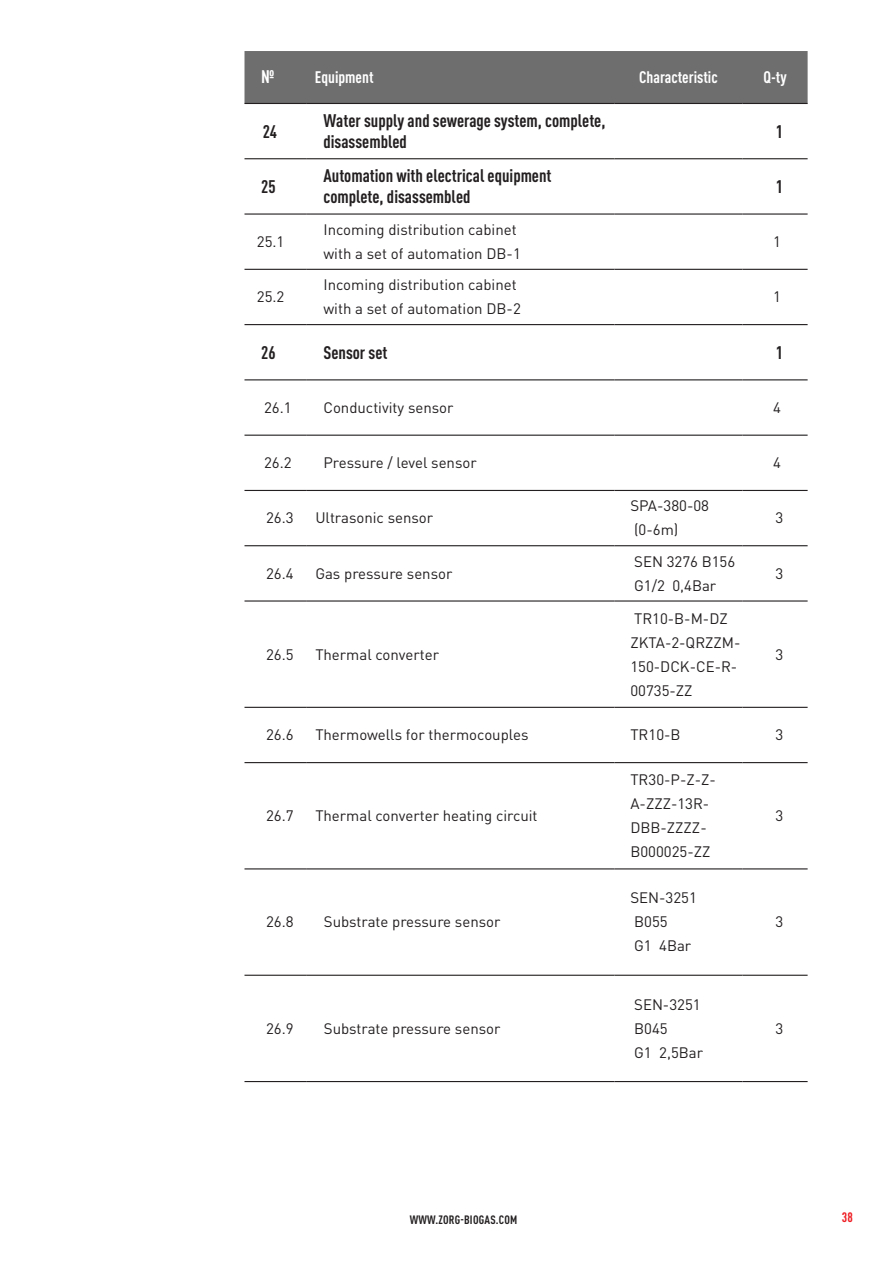
<style>
.page{position:relative;width:893px;height:1263px;background:#fff}
.page>*{position:absolute;margin:0;border:0;box-sizing:border-box;transform-origin:0 0}
.Заголовок_таблица{font:700 condensed 18px/21px "DIN Pro";color:#231f20}
.Тех_хар{font:700 condensed 18px "DIN Pro";color:#fff}
.H_1{font:700 condensed 16.5px "DIN Pro";color:#fff}
.t1{font:15px "DIN Pro";color:#231f20}
.t2{font:700 condensed 13.5px "DIN Pro";color:#ee1d23}
.t3{font:700 condensed 12px "DIN Pro";letter-spacing:.02em;color:#231f20}
</style>
<div class="page">
<div style="left:244px;top:51px;width:564px;height:52px;background:#6e6e6e"></div>
<hr style="left:244px;top:103px;width:63px;height:1px;background:#231f20">
<hr style="left:307px;top:103px;width:307px;height:1px;background:#231f20">
<hr style="left:614px;top:103px;width:128px;height:1px;background:#231f20">
<hr style="left:742px;top:103px;width:66px;height:1px;background:#231f20">
<hr style="left:244px;top:158px;width:63px;height:1px;background:#231f20">
<hr style="left:307px;top:158px;width:307px;height:1px;background:#231f20">
<hr style="left:614px;top:158px;width:128px;height:1px;background:#231f20">
<hr style="left:742px;top:158px;width:66px;height:1px;background:#231f20">
<hr style="left:244px;top:213px;width:63px;height:2px;background:#231f20">
<hr style="left:307px;top:213px;width:307px;height:2px;background:#231f20">
<hr style="left:614px;top:213px;width:128px;height:2px;background:#231f20">
<hr style="left:742px;top:213px;width:66px;height:2px;background:#231f20">
<hr style="left:244px;top:269px;width:63px;height:1px;background:#231f20">
<hr style="left:307px;top:269px;width:307px;height:1px;background:#231f20">
<hr style="left:614px;top:269px;width:128px;height:1px;background:#231f20">
<hr style="left:742px;top:269px;width:66px;height:1px;background:#231f20">
<hr style="left:244px;top:324px;width:63px;height:1px;background:#231f20">
<hr style="left:307px;top:324px;width:307px;height:1px;background:#231f20">
<hr style="left:614px;top:324px;width:128px;height:1px;background:#231f20">
<hr style="left:742px;top:324px;width:66px;height:1px;background:#231f20">
<hr style="left:244px;top:379px;width:63px;height:1px;background:#231f20">
<hr style="left:307px;top:379px;width:307px;height:1px;background:#231f20">
<hr style="left:614px;top:379px;width:128px;height:1px;background:#231f20">
<hr style="left:742px;top:379px;width:66px;height:1px;background:#231f20">
<hr style="left:244px;top:435px;width:63px;height:1px;background:#231f20">
<hr style="left:307px;top:435px;width:307px;height:1px;background:#231f20">
<hr style="left:614px;top:435px;width:128px;height:1px;background:#231f20">
<hr style="left:742px;top:435px;width:66px;height:1px;background:#231f20">
<hr style="left:244px;top:490px;width:63px;height:1px;background:#231f20">
<hr style="left:307px;top:490px;width:307px;height:1px;background:#231f20">
<hr style="left:614px;top:490px;width:128px;height:1px;background:#231f20">
<hr style="left:742px;top:490px;width:66px;height:1px;background:#231f20">
<hr style="left:244px;top:545px;width:63px;height:1px;background:#231f20">
<hr style="left:307px;top:545px;width:307px;height:1px;background:#231f20">
<hr style="left:614px;top:545px;width:128px;height:1px;background:#231f20">
<hr style="left:742px;top:545px;width:66px;height:1px;background:#231f20">
<hr style="left:244px;top:600px;width:63px;height:2px;background:#231f20">
<hr style="left:307px;top:600px;width:307px;height:2px;background:#231f20">
<hr style="left:614px;top:600px;width:128px;height:2px;background:#231f20">
<hr style="left:742px;top:600px;width:66px;height:2px;background:#231f20">
<hr style="left:244px;top:707px;width:63px;height:1px;background:#231f20">
<hr style="left:307px;top:707px;width:307px;height:1px;background:#231f20">
<hr style="left:614px;top:707px;width:128px;height:1px;background:#231f20">
<hr style="left:742px;top:707px;width:66px;height:1px;background:#231f20">
<hr style="left:244px;top:762px;width:63px;height:1px;background:#231f20">
<hr style="left:307px;top:762px;width:307px;height:1px;background:#231f20">
<hr style="left:614px;top:762px;width:128px;height:1px;background:#231f20">
<hr style="left:742px;top:762px;width:66px;height:1px;background:#231f20">
<hr style="left:244px;top:868px;width:63px;height:1px;background:#231f20">
<hr style="left:307px;top:868px;width:307px;height:1px;background:#231f20">
<hr style="left:614px;top:868px;width:128px;height:1px;background:#231f20">
<hr style="left:742px;top:868px;width:66px;height:1px;background:#231f20">
<hr style="left:244px;top:975px;width:63px;height:1px;background:#231f20">
<hr style="left:307px;top:975px;width:307px;height:1px;background:#231f20">
<hr style="left:614px;top:975px;width:128px;height:1px;background:#231f20">
<hr style="left:742px;top:975px;width:66px;height:1px;background:#231f20">
<hr style="left:244px;top:1081px;width:63px;height:1px;background:#231f20">
<hr style="left:307px;top:1081px;width:307px;height:1px;background:#231f20">
<hr style="left:614px;top:1081px;width:128px;height:1px;background:#231f20">
<hr style="left:742px;top:1081px;width:66px;height:1px;background:#231f20">
<p class="Тех_хар" style="left:261px;top:63px;width:15px">№</p>
<p class="H_1" style="left:315px;top:65px;width:60px">Equipment</p>
<p class="H_1" style="left:639px;top:65px;width:80px">Characteristic</p>
<p class="H_1" style="left:763px;top:65px;width:25px">Q-ty</p>
<p class="Заголовок_таблица" style="left:263px;top:119px;width:16px">24</p>
<p class="Заголовок_таблица" style="left:323px;top:109px;width:284px">Water supply and sewerage system, complete, disassembled</p>
<p class="Заголовок_таблица" style="left:776px;top:119px;width:9px">1</p>
<p class="Заголовок_таблица" style="left:261px;top:174px;width:16px">25</p>
<p class="Заголовок_таблица" style="left:323px;top:164px;width:230px">Automation with electrical equipment</p>
<p class="Заголовок_таблица" style="left:323px;top:185px;width:148px">complete, disassembled</p>
<p class="Заголовок_таблица" style="left:776px;top:174px;width:9px">1</p>
<p class="t1" style="left:257px;top:230px;width:29px">25.1</p>
<p class="t1" style="left:257px;top:285px;width:29px">25.2</p>
<p class="t1" style="left:323px;top:218px;width:195px">Incoming distribution cabinet</p>
<p class="t1" style="left:323px;top:242px;width:199px">with a set of automation DB-1</p>
<p class="t1" style="left:323px;top:273px;width:195px">Incoming distribution cabinet</p>
<p class="t1" style="left:323px;top:297px;width:199px">with a set of automation DB-2</p>
<p class="t1" style="left:773px;top:230px;width:9px">1</p>
<p class="t1" style="left:773px;top:285px;width:9px">1</p>
<p class="Заголовок_таблица" style="left:261px;top:340px;width:16px">26</p>
<p class="Заголовок_таблица" style="left:323px;top:340px;width:66px">Sensor set</p>
<p class="Заголовок_таблица" style="left:776px;top:340px;width:9px">1</p>
<p class="t1" style="left:264px;top:396px;width:29px">26.1</p>
<p class="t1" style="left:323px;top:396px;width:132px">Conductivity sensor</p>
<p class="t1" style="left:773px;top:396px;width:9px">4</p>
<p class="t1" style="left:264px;top:451px;width:29px">26.2</p>
<p class="t1" style="left:323px;top:451px;width:155px">Pressure / level sensor</p>
<p class="t1" style="left:773px;top:451px;width:9px">4</p>
<p class="t1" style="left:266px;top:506px;width:29px">26.3</p>
<p class="t1" style="left:315px;top:506px;width:119px">Ultrasonic sensor</p>
<p class="t1" style="left:630px;top:494px;width:80px">SPA-380-08</p>
<p class="t1" style="left:634px;top:518px;width:46px">(0-6m)</p>
<p class="t1" style="left:775px;top:506px;width:9px">3</p>
<p class="t1" style="left:266px;top:561px;width:29px">26.4</p>
<p class="t1" style="left:315px;top:561px;width:139px">Gas pressure sensor</p>
<p class="t1" style="left:634px;top:549px;width:103px">SEN 3276 B156</p>
<p class="t1" style="left:634px;top:573px;width:84px">G1/2 0,4Bar</p>
<p class="t1" style="left:775px;top:561px;width:9px">3</p>
<p class="t1" style="left:266px;top:642px;width:29px">26.5</p>
<p class="t1" style="left:315px;top:642px;width:125px">Thermal converter</p>
<p class="t1" style="left:634px;top:606px;width:95px">TR10-B-M-DZ</p>
<p class="t1" style="left:630px;top:630px;width:112px">ZKTA-2-QRZZM-</p>
<p class="t1" style="left:630px;top:654px;width:108px">150-DCK-CE-R-</p>
<p class="t1" style="left:630px;top:678px;width:64px">00735-ZZ</p>
<p class="t1" style="left:775px;top:642px;width:9px">3</p>
<p class="t1" style="left:266px;top:723px;width:29px">26.6</p>
<p class="t1" style="left:315px;top:723px;width:215px">Thermowells for thermocouples</p>
<p class="t1" style="left:630px;top:723px;width:52px">TR10-B</p>
<p class="t1" style="left:775px;top:723px;width:9px">3</p>
<p class="t1" style="left:266px;top:804px;width:29px">26.7</p>
<p class="t1" style="left:315px;top:804px;width:224px">Thermal converter heating circuit</p>
<p class="t1" style="left:630px;top:768px;width:87px">TR30-P-Z-Z-</p>
<p class="t1" style="left:630px;top:792px;width:80px">A-ZZZ-13R-</p>
<p class="t1" style="left:630px;top:816px;width:78px">DBB-ZZZZ-</p>
<p class="t1" style="left:630px;top:840px;width:82px">B000025-ZZ</p>
<p class="t1" style="left:775px;top:804px;width:9px">3</p>
<p class="t1" style="left:266px;top:910px;width:29px">26.8</p>
<p class="t1" style="left:324px;top:910px;width:178px">Substrate pressure sensor</p>
<p class="t1" style="left:630px;top:886px;width:68px">SEN-3251</p>
<p class="t1" style="left:634px;top:910px;width:35px">B055</p>
<p class="t1" style="left:634px;top:934px;width:59px">G1 4Bar</p>
<p class="t1" style="left:775px;top:910px;width:9px">3</p>
<p class="t1" style="left:266px;top:1016px;width:29px">26.9</p>
<p class="t1" style="left:324px;top:1016px;width:178px">Substrate pressure sensor</p>
<p class="t1" style="left:634px;top:992px;width:68px">SEN-3251</p>
<p class="t1" style="left:634px;top:1016px;width:35px">B045</p>
<p class="t1" style="left:634px;top:1040px;width:70px">G1 2,5Bar</p>
<p class="t1" style="left:775px;top:1016px;width:9px">3</p>
<p class="t3" style="left:410px;top:1210px;width:109px">WWW.ZORG-BIOGAS.COM</p>
<p class="t2" style="left:842px;top:1206px;width:12px">38</p>
</div>
